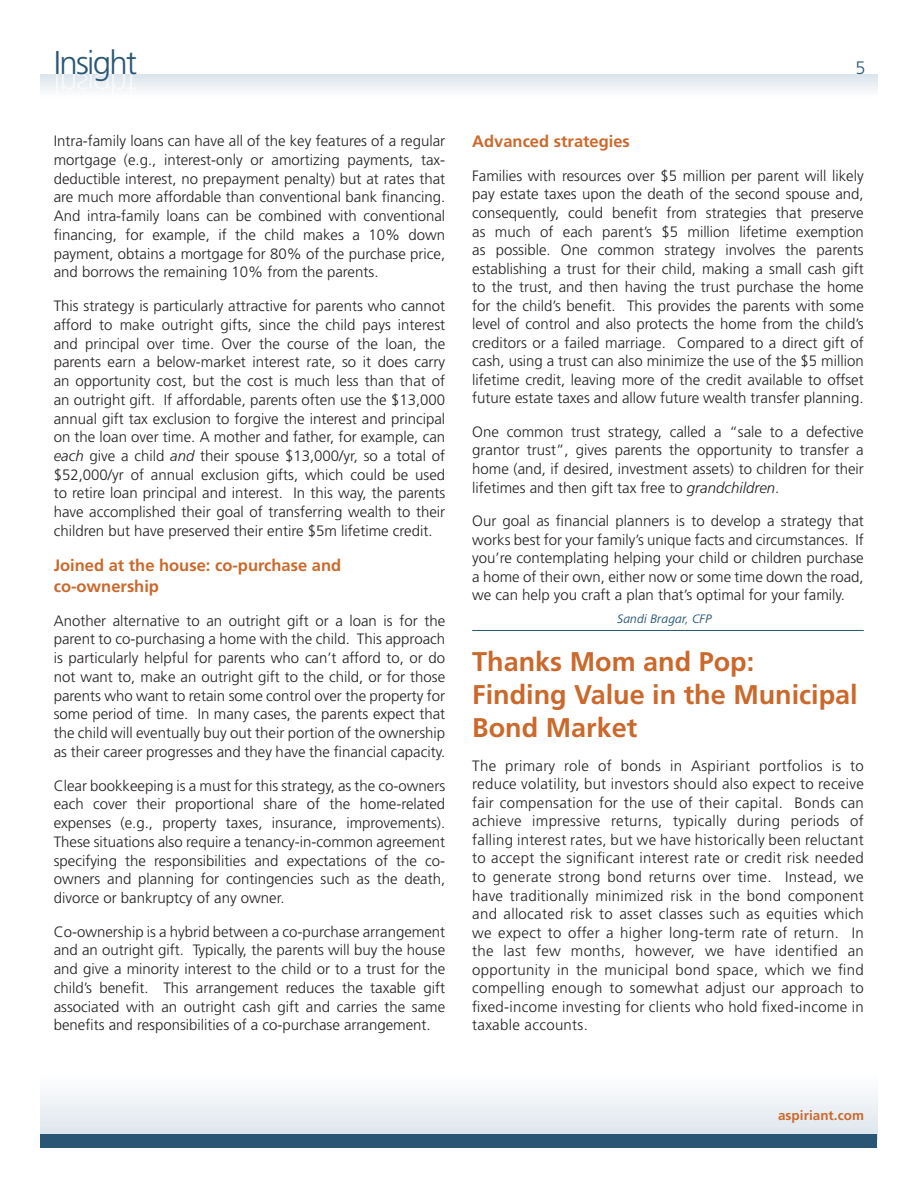
<style>
.page{position:relative;width:918px;height:1188px;background:#fff}
.page>*{position:absolute;margin:0;border:0;box-sizing:border-box;transform-origin:0 0}
.t1{font:300 33px "Frutiger LT Std";letter-spacing:-.05em;color:#285674}
.t2{font:700 27px/33px "Frutiger LT Std";color:#cb692c}
.t3{font:300 18px "Frutiger LT Std";color:#285674}
.t4{font:700 16.5px/20.5px "Frutiger LT Std";color:#cb692c}
.t5{font:300 15px/18.8px "Frutiger LT Std";color:#231f20;text-align:justify}
.t6{font:700 13.5px "Frutiger LT Std";letter-spacing:.005em;color:#cb692c}
.t7{font:italic 12.75px "Frutiger Next LT";color:#285674}
.s1{font-style:italic}
</style>
<div class="page">
<div style="left:40px;top:978px;width:838px;height:162px;background:linear-gradient(to bottom,#fff,#e9eef3)"></div>
<div style="left:40px;top:74px;width:838px;height:56px;background:linear-gradient(to bottom,#e7edf2,#fff)"></div>
<div style="left:40px;top:1134px;width:838px;height:14px;background:#285674"></div>
<hr style="left:472px;top:630px;width:392px;height:1px;background:#285674">
<svg style="left:56px;top:74px;width:81px;height:22px"></svg>
<h1 class="t1" style="left:54px;top:44px;width:85px">Insight</h1>
<p class="t5" style="left:54px;top:132px;width:393px">Intra-family loans can have all of the key features of a regular mortgage (e.g., interest-only or amortizing payments, tax&shy;deductible interest, no prepayment penalty) but at rates that are much more affordable than conventional bank financing.<br>And intra-family loans can be combined with conventional financing, for example, if the child makes a 10% down payment, obtains a mortgage for 80% of the purchase price, and borrows the remaining 10% from the parents.</p>
<p class="t5" style="left:54px;top:297px;width:393px">This strategy is particularly attractive for parents who cannot afford to make outright gifts, since the child pays interest and principal over time. Over the course of the loan, the parents earn a below-market interest rate, so it does carry an opportunity cost, but the cost is much less than that of an outright gift. If affordable, parents often use the $13,000 annual gift tax exclusion to forgive the interest and principal on the loan over time. A mother and father, for example, can <span class="s1">each</span> give a child <span class="s1">and</span> their spouse $13,000/yr, so a total of $52,000/yr of annual exclusion gifts, which could be used to retire loan principal and interest. In this way, the parents have accomplished their goal of transferring wealth to their children but have preserved their entire $5m lifetime credit.</p>
<p class="t4" style="left:54px;top:555px;width:289px">Joined at the house: co-purchase and co-ownership</p>
<p class="t5" style="left:54px;top:611px;width:393px">Another alternative to an outright gift or a loan is for the parent to co-purchasing a home with the child. This approach is particularly helpful for parents who can’t afford to, or do not want to, make an outright gift to the child, or for those parents who want to retain some control over the property for some period of time. In many cases, the parents expect that the child will eventually buy out their portion of the ownership as their career progresses and they have the financial capacity.</p>
<p class="t5" style="left:54px;top:776px;width:393px">Clear bookkeeping is a must for this strategy, as the co-owners each cover their proportional share of the home-related expenses (e.g., property taxes, insurance, improvements).<br>These situations also require a tenancy-in-common agreement specifying the responsibilities and expectations of the co&shy;owners and planning for contingencies such as the death, divorce or bankruptcy of any owner.</p>
<p class="t5" style="left:54px;top:922px;width:393px">Co-ownership is a hybrid between a co-purchase arrangement and an outright gift. Typically, the parents will buy the house and give a minority interest to the child or to a trust for the child’s benefit. This arrangement reduces the taxable gift associated with an outright cash gift and carries the same benefits and responsibilities of a co-purchase arrangement.</p>
<p class="t3" style="left:855px;top:58px;width:12px">5</p>
<p class="t4" style="left:472px;top:131px;width:159px">Advanced strategies</p>
<p class="t5" style="left:472px;top:167px;width:393px">Families with resources over $5 million per parent will likely pay estate taxes upon the death of the second spouse and, consequently, could benefit from strategies that preserve as much of each parent’s $5 million lifetime exemption as possible. One common strategy involves the parents establishing a trust for their child, making a small cash gift to the trust, and then having the trust purchase the home for the child’s benefit. This provides the parents with some level of control and also protects the home from the child’s creditors or a failed marriage. Compared to a direct gift of cash, using a trust can also minimize the use of the $5 million lifetime credit, leaving more of the credit available to offset future estate taxes and allow future wealth transfer planning.</p>
<p class="t5" style="left:472px;top:423px;width:393px">One common trust strategy, called a “sale to a defective grantor trust”, gives parents the opportunity to transfer a home (and, if desired, investment assets) to children for their lifetimes and then gift tax free to <span class="s1">grandchildren</span>.</p>
<p class="t5" style="left:472px;top:512px;width:393px">Our goal as financial planners is to develop a strategy that works best for your family’s unique facts and circumstances. If you’re contemplating helping your child or children purchase a home of their own, either now or some time down the road, we can help you craft a plan that’s optimal for your family.</p>
<p class="t7" style="left:617px;top:612px;width:96px">Sandi Bragar, CFP</p>
<h2 class="t2" style="left:472px;top:646px;width:387px">Thanks Mom and Pop:<br>Finding Value in the Municipal<br>Bond Market</h2>
<p class="t5" style="left:472px;top:756px;width:393px">The primary role of bonds in Aspiriant portfolios is to reduce volatility, but investors should also expect to receive fair compensation for the use of their capital. Bonds can achieve impressive returns, typically during periods of falling interest rates, but we have historically been reluctant to accept the significant interest rate or credit risk needed to generate strong bond returns over time. Instead, we have traditionally minimized risk in the bond component and allocated risk to asset classes such as equities which we expect to offer a higher long-term rate of return. In the last few months, however, we have identified an opportunity in the municipal bond space, which we find compelling enough to somewhat adjust our approach to fixed-income investing for clients who hold fixed-income in taxable accounts.</p>
<p class="t6" style="left:778px;top:1107px;width:87px">aspiriant.com</p>
</div>
